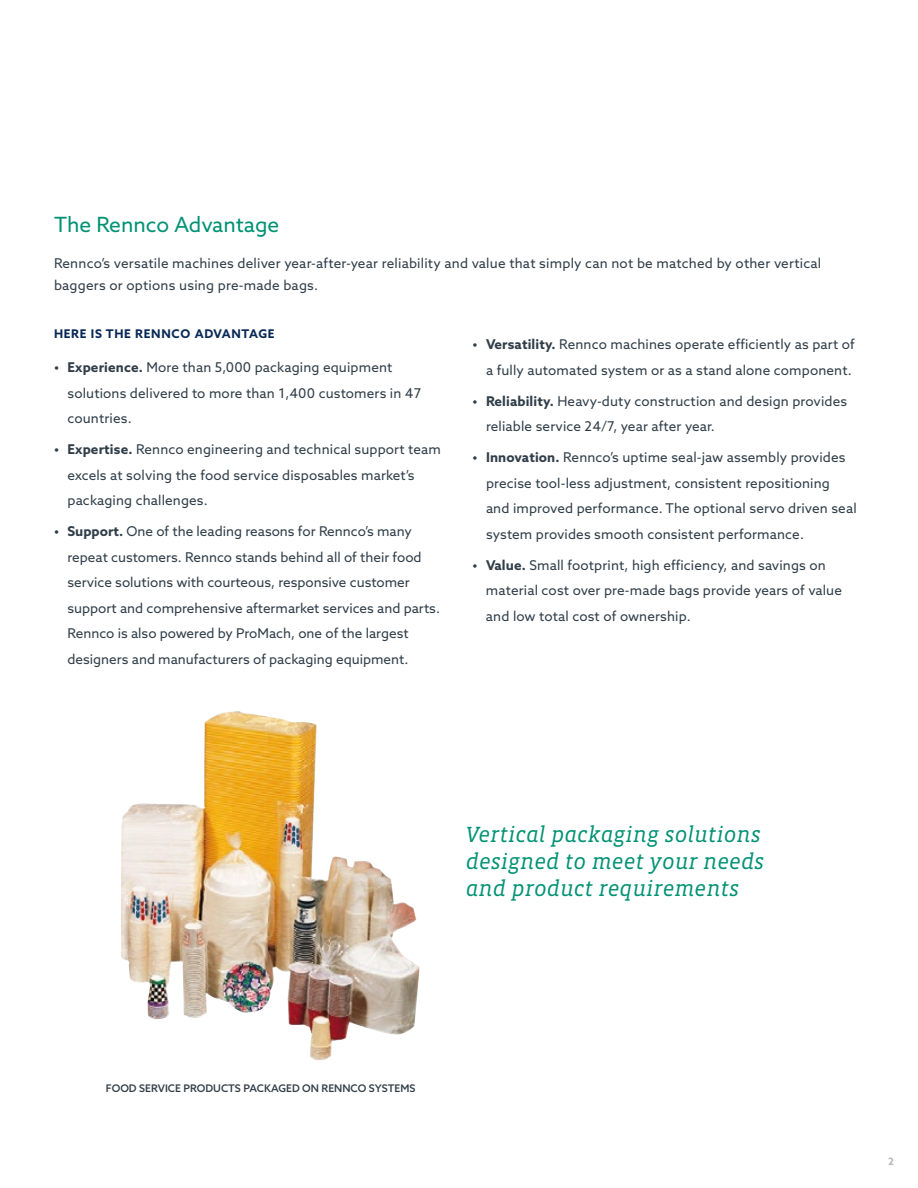
<style>
.page{position:relative;width:918px;height:1188px;background:#fff}
.page>*{position:absolute;margin:0;border:0;box-sizing:border-box;transform-origin:0 0}
.t1{font:italic 22.5px/27px "Vista Slab OTCE";color:#009273}
.t2{font:21px "Azo Sans";color:#009273}
.t3{font:13.5px/25.5px "Azo Sans";letter-spacing:.01em;color:#303e49}
.t4{font:700 12px "Azo Sans";letter-spacing:.06em;color:#092956}
.t5{font:500 10.5px "Azo Sans";color:#303e49}
.t6{font:700 10.2px "Azo Sans";color:#b9babb}
.s1{font-weight:700}
</style>
<div class="page">
<img style="left:121px;top:711px;width:299px;height:350px">
<h2 class="t2" style="left:54px;top:210px;width:227px">The Rennco Advantage</h2>
<p class="t3" style="left:54px;top:251px;width:769px;line-height:22.5px">Rennco’s versatile machines deliver year-after-year reliability and value that simply can not be matched by other vertical baggers or options using pre-made bags.</p>
<p class="t4" style="left:54px;top:326px;width:222px">HERE IS THE RENNCO ADVANTAGE</p>
<p class="t3" style="left:68px;top:355px;width:355px;text-indent:-14px"><span class="s1">• Experience.</span> More than 5,000 packaging equipment solutions delivered to more than 1,400 customers in 47 countries.</p>
<p class="t3" style="left:68px;top:437px;width:375px;text-indent:-14px"><span class="s1">• Expertise.</span> Rennco engineering and technical support team excels at solving the food service disposables market’s packaging challenges.</p>
<p class="t3" style="left:68px;top:518px;width:374px;text-indent:-14px"><span class="s1">• Support.</span> One of the leading reasons for Rennco’s many repeat customers. Rennco stands behind all of their food service solutions with courteous, responsive customer support and comprehensive aftermarket services and parts.<br>Rennco is also powered by ProMach, one of the largest designers and manufacturers of packaging equipment.</p>
<p class="t3" style="left:472px;top:332px;width:384px;text-align:right"><span class="s1">• Versatility.</span> Rennco machines operate efficiently as part of a fully automated system or as a stand alone component.</p>
<p class="t3" style="left:486px;top:388px;width:363px;text-indent:-14px"><span class="s1">• Reliability.</span> Heavy-duty construction and design provides reliable service 24/7, year after year.</p>
<p class="t3" style="left:486px;top:444px;width:372px;text-indent:-14px"><span class="s1">• Innovation.</span> Rennco’s uptime seal-jaw assembly provides precise tool-less adjustment, consistent repositioning and improved performance. The optional servo driven seal system provides smooth consistent performance.</p>
<p class="t3" style="left:486px;top:552px;width:357px;text-indent:-13px"><span class="s1">• Value.</span> Small footprint, high efficiency, and savings on material cost over pre-made bags provide years of value and low total cost of ownership.</p>
<h1 class="t1" style="left:466px;top:820px;width:300px">Vertical packaging solutions designed to meet your needs and product requirements</h1>
<p class="t5" style="left:106px;top:1081px;width:311px">FOOD SERVICE PRODUCTS PACKAGED ON RENNCO SYSTEMS</p>
<p class="t6" style="left:888px;top:1155px;width:7px">2</p>
</div>
